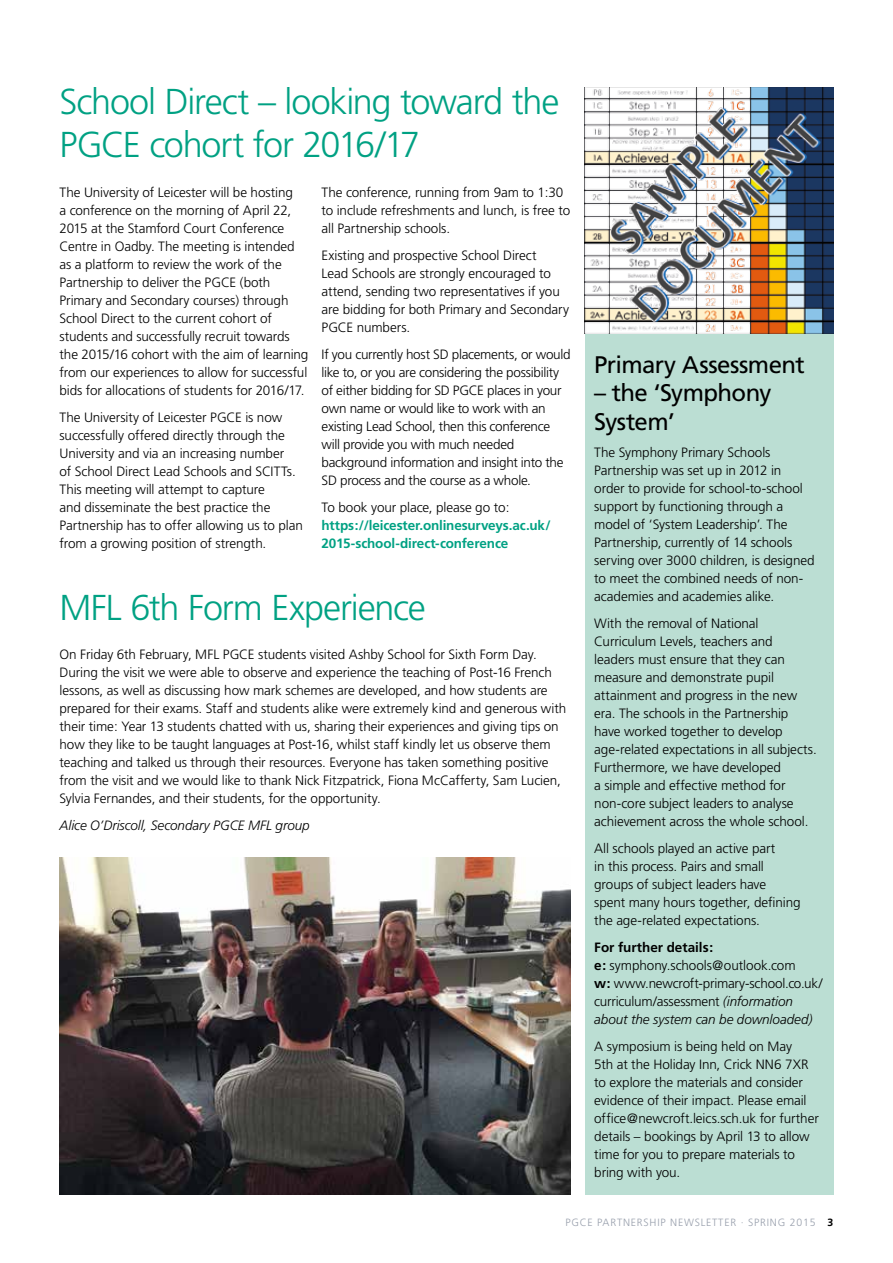
<style>
.page{position:relative;width:893px;height:1263px;background:#fff}
.page>*{position:absolute;margin:0;border:0;box-sizing:border-box;transform-origin:0 0}
.t1{font:300 36px/43.2px "Frutiger";letter-spacing:-.035em;color:#00a183}
.t2{font:24px/28.8px "Frutiger";letter-spacing:-.025em;color:#000}
.t3{font:300 13.5px/18px "Frutiger";letter-spacing:-.01em;color:#000}
.t4{font:700 13.5px/18px "Frutiger";letter-spacing:-.01em;color:#00a183}
.t5{font:italic 300 13.5px "Frutiger";letter-spacing:-.005em;color:#000}
.t6{font:300 10.5px "Frutiger";letter-spacing:.075em;color:#989fac}
.s1{font-weight:700}
.s2{font-style:italic}
.s3{font-weight:700;color:#000}
</style>
<div class="page">
<div style="left:585px;top:329px;width:248px;height:866px;background:#bbded3"></div>
<img style="left:60px;top:858px;width:511px;height:337px">
<img style="left:585px;top:87px;width:248px;height:246px">
<h1 class="t1" style="left:60px;top:81px;width:501px">School Direct – looking toward the<br>PGCE cohort for 2016/17</h1>
<p class="t3" style="left:60px;top:183px;width:250px">The University of Leicester will be hosting<br>a conference on the morning of April 22, 2015 at the Stamford Court Conference Centre in Oadby. The meeting is intended as a platform to review the work of the Partnership to deliver the PGCE (both Primary and Secondary courses) through School Direct to the current cohort of students and successfully recruit towards the 2015/16 cohort with the aim of learning from our experiences to allow for successful bids for allocations of students for 2016/17.</p>
<p class="t3" style="left:60px;top:409px;width:245px">The University of Leicester PGCE is now successfully offered directly through the University and via an increasing number<br>of School Direct Lead Schools and SCITTs.<br>This meeting will attempt to capture<br>and disseminate the best practice the Partnership has to offer allowing us to plan from a growing position of strength.</p>
<p class="t3" style="left:322px;top:183px;width:250px">The conference, running from 9am to 1:30 to include refreshments and lunch, is free to all Partnership schools.</p>
<p class="t3" style="left:322px;top:246px;width:249px">Existing and prospective School Direct<br>Lead Schools are strongly encouraged to attend, sending two representatives if you are bidding for both Primary and Secondary PGCE numbers.</p>
<p class="t3" style="left:322px;top:346px;width:250px">If you currently host SD placements, or would like to, or you are considering the possibility of either bidding for SD PGCE places in your own name or would like to work with an existing Lead School, then this conference will provide you with much needed background information and insight into the SD process and the course as a whole.</p>
<p class="t3" style="left:322px;top:499px;width:189px">To book your place, please go to:</p>
<p class="t4" style="left:322px;top:517px;width:231px">https://leicester.onlinesurveys.ac.uk/<br>2015-school-direct-conference</p>
<h1 class="t1" style="left:60px;top:586px;width:368px">MFL 6th Form Experience</h1>
<p class="t3" style="left:60px;top:645px;width:508px">On Friday 6th February, MFL PGCE students visited Ashby School for Sixth Form Day.<br>During the visit we were able to observe and experience the teaching of Post-16 French lessons, as well as discussing how mark schemes are developed, and how students are prepared for their exams. Staff and students alike were extremely kind and generous with their time: Year 13 students chatted with us, sharing their experiences and giving tips on how they like to be taught languages at Post-16, whilst staff kindly let us observe them teaching and talked us through their resources. Everyone has taken something positive from the visit and we would like to thank Nick Fitzpatrick, Fiona McCafferty, Sam Lucien, Sylvia Fernandes, and their students, for the opportunity.</p>
<p class="t5" style="left:60px;top:817px;width:252px">Alice O’Driscoll, Secondary PGCE MFL group</p>
<h2 class="t2" style="left:594px;top:350px;width:212px">Primary Assessment</h2>
<h2 class="t2" style="left:594px;top:379px;width:179px">– the ‘Symphony<br>System’</h2>
<p class="t3" style="left:594px;top:443px;width:222px">The Symphony Primary Schools Partnership was set up in 2012 in order to provide for school-to-school support by functioning through a model of ‘System Leadership’. The Partnership, currently of 14 schools serving over 3000 children, is designed to meet the combined needs of non&shy;academies and academies alike.</p>
<p class="t3" style="left:594px;top:614px;width:224px">With the removal of National Curriculum Levels, teachers and<br>leaders must ensure that they can measure and demonstrate pupil attainment and progress in the new era. The schools in the Partnership have worked together to develop age-related expectations in all subjects.<br>Furthermore, we have developed<br>a simple and effective method for non-core subject leaders to analyse achievement across the whole school.</p>
<p class="t3" style="left:594px;top:839px;width:208px">All schools played an active part<br>in this process. Pairs and small groups of subject leaders have spent many hours together, defining the age-related expectations.</p>
<p class="t3" style="left:594px;top:938px;width:230px"><span class="s1">For further details:<br>e:</span> symphony.schools@outlook.com<br><span class="s1">w:</span> www.newcroft-primary-school.co.uk/ curriculum/assessment <span class="s2">(information about the system can be downloaded)</span></p>
<p class="t3" style="left:594px;top:1037px;width:226px">A symposium is being held on May<br>5th at the Holiday Inn, Crick NN6 7XR to explore the materials and consider evidence of their impact. Please email office@newcroft.leics.sch.uk for further details – bookings by April 13 to allow time for you to prepare materials to bring with you.</p>
<p class="t6" style="left:565px;top:1216px;width:270px">PGCE PARTNERSHIP NEWSLETTER · SPRING 2015 <span class="s3">3</span></p>
</div>
